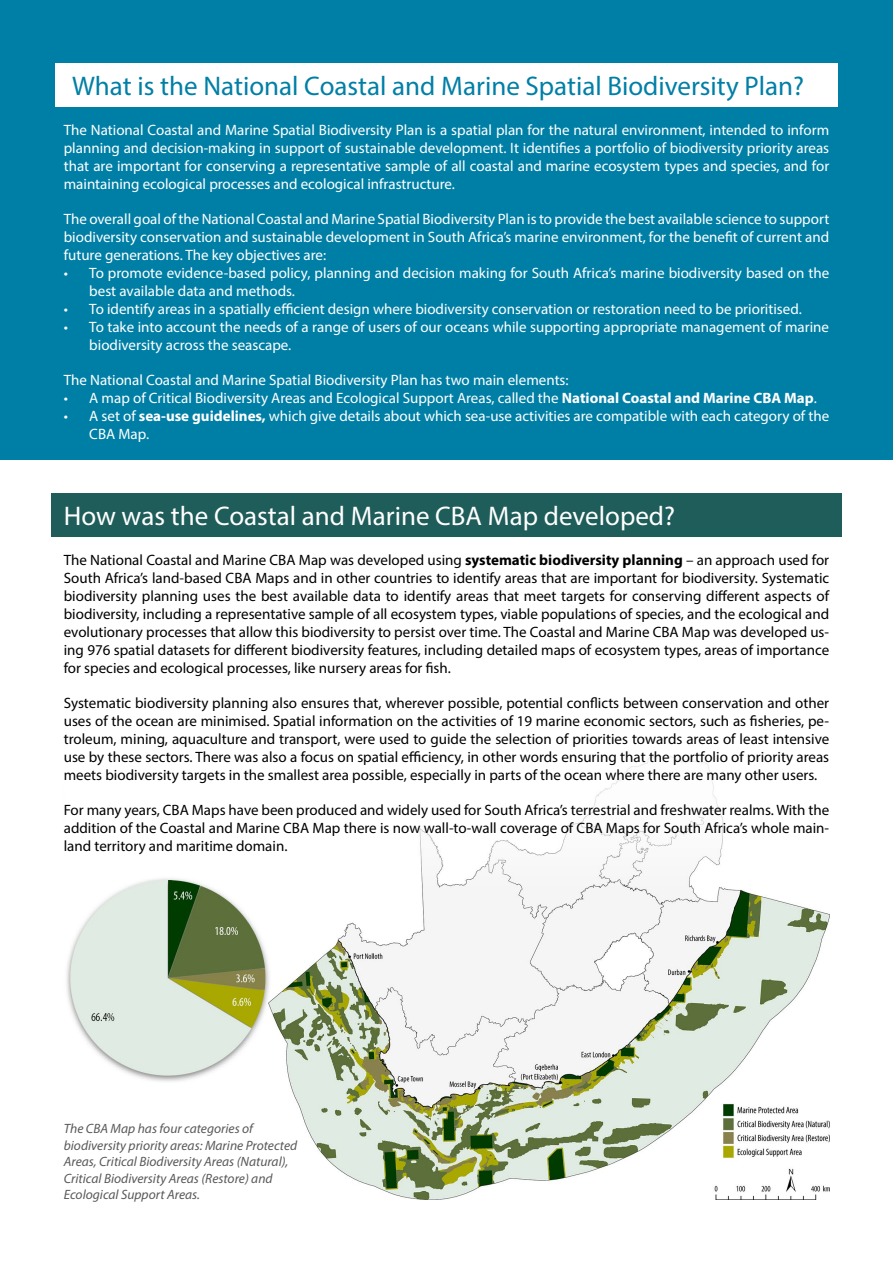
<style>
.page{position:relative;width:893px;height:1263px;background:#fff}
.page>*{position:absolute;margin:0;border:0;box-sizing:border-box;transform-origin:0 0}
.EF_Heading_2_no_line{font:27px "Myriad Pro";color:#007fa6}
.EF_Heading_2_no_line-2{font:27px "Myriad Pro";color:#fff}
.EF_paragraph_text{font:15px/18px "Myriad Pro";color:#000;text-align:justify}
.EF_paragraph_text-2{font:15px/18px "Myriad Pro";color:#fff}
.EF_white_text{font:15px/18px "Myriad Pro";color:#fff;text-align:justify}
.EF_captions{font:italic 13.5px/16.5px "Myriad Pro";color:#58595b}
.s1{font-weight:700}
</style>
<div class="page">
<img style="left:66px;top:757px;width:763px;height:442px">
<div style="left:0;top:0;width:893px;height:459px;background:#007fa6"></div>
<div style="left:55px;top:63px;width:783px;height:43px;background:#fff"></div>
<div style="left:51px;top:493px;width:791px;height:44px;background:#1e5d5a"></div>
<p class="EF_Heading_2_no_line" style="left:72px;top:69px;width:733px">What is the National Coastal and Marine Spatial Biodiversity Plan?</p>
<p class="EF_paragraph_text-2" style="left:64px;top:120px;width:767px;text-align:justify">The National Coastal and Marine Spatial Biodiversity Plan is a spatial plan for the natural environment, intended to inform planning and decision-making in support of sustainable development. It identifies a portfolio of biodiversity priority areas that are important for conserving a representative sample of all coastal and marine ecosystem types and species, and for maintaining ecological processes and ecological infrastructure.</p>
<p class="EF_white_text" style="left:64px;top:209px;width:767px">The overall goal of the National Coastal and Marine Spatial Biodiversity Plan is to provide the best available science to support biodiversity conservation and sustainable development in South Africa’s marine environment, for the benefit of current and future generations. The key objectives are:</p>
<p class="EF_paragraph_text-2" style="left:89px;top:263px;width:741px;text-indent:-26px">• To promote evidence-based policy, planning and decision making for South Africa’s marine biodiversity based on the best available data and methods.</p>
<p class="EF_paragraph_text-2" style="left:64px;top:299px;width:739px">• To identify areas in a spatially efficient design where biodiversity conservation or restoration need to be prioritised.</p>
<p class="EF_paragraph_text-2" style="left:89px;top:317px;width:741px;text-indent:-26px">• To take into account the needs of a range of users of our oceans while supporting appropriate management of marine biodiversity across the seascape.</p>
<p class="EF_paragraph_text-2" style="left:64px;top:370px;width:506px">The National Coastal and Marine Spatial Biodiversity Plan has two main elements:</p>
<p class="EF_paragraph_text-2" style="left:64px;top:388px;width:755px">• A map of Critical Biodiversity Areas and Ecological Support Areas, called the <span class="s1">National Coastal and Marine CBA Map</span>.</p>
<p class="EF_paragraph_text-2" style="left:89px;top:406px;width:741px;text-indent:-26px">• A set of <span class="s1">sea-use guidelines,</span> which give details about which sea-use activities are compatible with each category of the<br>CBA Map.</p>
<p class="EF_Heading_2_no_line-2" style="left:64px;top:500px;width:613px">How was the Coastal and Marine CBA Map developed?</p>
<p class="EF_paragraph_text" style="left:64px;top:551px;width:767px">The National Coastal and Marine CBA Map was developed using <span class="s1">systematic biodiversity planning</span> – an approach used for South Africa’s land-based CBA Maps and in other countries to identify areas that are important for biodiversity. Systematic biodiversity planning uses the best available data to identify areas that meet targets for conserving different aspects of biodiversity, including a representative sample of all ecosystem types, viable populations of species, and the ecological and evolutionary processes that allow this biodiversity to persist over time. The Coastal and Marine CBA Map was developed us&shy;ing 976 spatial datasets for different biodiversity features, including detailed maps of ecosystem types, areas of importance for species and ecological processes, like nursery areas for fish.</p>
<p class="EF_paragraph_text" style="left:64px;top:694px;width:767px">Systematic biodiversity planning also ensures that, wherever possible, potential conflicts between conservation and other uses of the ocean are minimised. Spatial information on the activities of 19 marine economic sectors, such as fisheries, pe&shy;troleum, mining, aquaculture and transport, were used to guide the selection of priorities towards areas of least intensive use by these sectors. There was also a focus on spatial efficiency, in other words ensuring that the portfolio of priority areas meets biodiversity targets in the smallest area possible, especially in parts of the ocean where there are many other users.</p>
<p class="EF_paragraph_text" style="left:64px;top:801px;width:767px">For many years, CBA Maps have been produced and widely used for South Africa’s terrestrial and freshwater realms. With the addition of the Coastal and Marine CBA Map there is now wall-to-wall coverage of CBA Maps for South Africa’s whole main&shy;land territory and maritime domain.</p>
<p class="EF_captions" style="left:64px;top:1120px;width:235px">The CBA Map has four categories of biodiversity priority areas: Marine Protected Areas, Critical Biodiversity Areas (Natural), Critical Biodiversity Areas (Restore) and Ecological Support Areas.</p>
</div>
